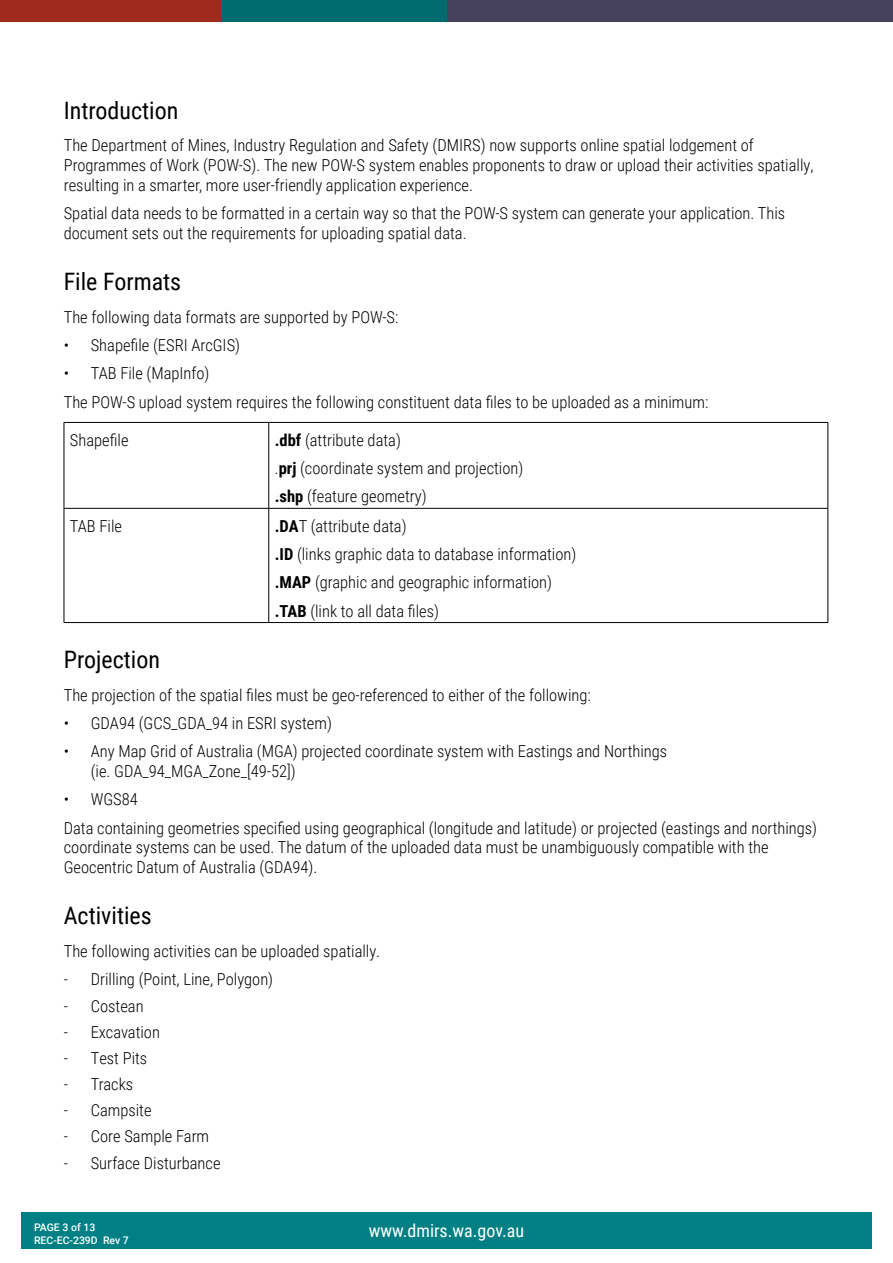
<style>
.page{position:relative;width:893px;height:1263px;background:#fff}
.page>*{position:absolute;margin:0;border:0;box-sizing:border-box;transform-origin:0 0}
.Heading_1{font:24px "Roboto Condensed";color:#000}
.t1{font:18px "Roboto Condensed";color:#fff}
.Main_Text{font:300 16.5px/19.8px "Roboto Condensed";color:#000}
.t2{font:500 10.5px/12.6px "Roboto";color:#fff}
.s1{font-weight:700}
</style>
<div class="page">
<div style="left:0;top:0;width:221px;height:21px;background:#a02a1d"></div>
<div style="left:446px;top:0;width:447px;height:21px;background:#45415d"></div>
<div style="left:221px;top:0;width:225px;height:21px;background:#006b6e"></div>
<div style="left:21px;top:1212px;width:851px;height:37px;background:#008084"></div>
<hr style="left:64px;top:422px;width:205px;height:1px;background:#000">
<hr style="left:64px;top:423px;width:1px;height:85px;background:#000">
<hr style="left:269px;top:422px;width:559px;height:1px;background:#000">
<hr style="left:268px;top:423px;width:1px;height:85px;background:#000">
<hr style="left:828px;top:423px;width:1px;height:85px;background:#000">
<hr style="left:64px;top:508px;width:205px;height:1px;background:#000">
<hr style="left:64px;top:508px;width:1px;height:114px;background:#000">
<hr style="left:269px;top:508px;width:559px;height:1px;background:#000">
<hr style="left:268px;top:508px;width:1px;height:114px;background:#000">
<hr style="left:828px;top:508px;width:1px;height:114px;background:#000">
<hr style="left:64px;top:622px;width:205px;height:1px;background:#000">
<hr style="left:269px;top:622px;width:559px;height:1px;background:#000">
<p class="Heading_1" style="left:64px;top:93px;width:116px">Introduction</p>
<p class="Main_Text" style="left:64px;top:135px;width:751px">The Department of Mines, Industry Regulation and Safety (DMIRS) now supports online spatial lodgement of<br>Programmes of Work (POW-S). The new POW-S system enables proponents to draw or upload their activities spatially, resulting in a smarter, more user-friendly application experience.</p>
<p class="Main_Text" style="left:64px;top:203px;width:723px">Spatial data needs to be formatted in a certain way so that the POW-S system can generate your application. This document sets out the requirements for uploading spatial data.</p>
<p class="Heading_1" style="left:64px;top:265px;width:119px">File Formats</p>
<p class="Main_Text" style="left:64px;top:306px;width:336px">The following data formats are supported by POW-S:</p>
<p class="Main_Text" style="left:64px;top:335px;width:178px">• Shapefile (ESRI ArcGIS)</p>
<p class="Main_Text" style="left:64px;top:363px;width:147px">• TAB File (MapInfo)</p>
<p class="Main_Text" style="left:64px;top:391px;width:646px">The POW-S upload system requires the following constituent data files to be uploaded as a minimum:</p>
<p class="Main_Text" style="left:70px;top:429px;width:60px">Shapefile</p>
<p class="Main_Text" style="left:275px;top:429px;width:128px"><span class="s1">.dbf</span> (attribute data)</p>
<p class="Main_Text" style="left:275px;top:458px;width:250px">.<span class="s1">prj</span> (coordinate system and projection)</p>
<p class="Main_Text" style="left:275px;top:486px;width:153px"><span class="s1">.shp</span> (feature geometry)</p>
<p class="Main_Text" style="left:70px;top:515px;width:54px">TAB File</p>
<p class="Main_Text" style="left:275px;top:515px;width:133px"><span class="s1">.DA</span>T (attribute data)</p>
<p class="Main_Text" style="left:275px;top:543px;width:303px"><span class="s1">.ID</span> (links graphic data to database information)</p>
<p class="Main_Text" style="left:275px;top:572px;width:279px"><span class="s1">.MAP</span> (graphic and geographic information)</p>
<p class="Main_Text" style="left:275px;top:600px;width:166px"><span class="s1">.TAB</span> (link to all data files)</p>
<p class="Heading_1" style="left:64px;top:643px;width:98px">Projection</p>
<p class="Main_Text" style="left:64px;top:684px;width:528px">The projection of the spatial files must be geo-referenced to either of the following:</p>
<p class="Main_Text" style="left:64px;top:712px;width:270px">• GDA94 (GCS_GDA_94 in ESRI system)</p>
<p class="Main_Text" style="left:91px;top:741px;width:578px;text-indent:-27px">• Any Map Grid of Australia (MGA) projected coordinate system with Eastings and Northings (ie. GDA_94_MGA_Zone_[49-52])</p>
<p class="Main_Text" style="left:64px;top:789px;width:76px">• WGS84</p>
<p class="Main_Text" style="left:64px;top:817px;width:755px">Data containing geometries specified using geographical (longitude and latitude) or projected (eastings and northings) coordinate systems can be used. The datum of the uploaded data must be unambiguously compatible with the<br>Geocentric Datum of Australia (GDA94).</p>
<p class="Heading_1" style="left:64px;top:899px;width:90px">Activities</p>
<p class="Main_Text" style="left:64px;top:941px;width:318px">The following activities can be uploaded spatially.</p>
<p class="Main_Text" style="left:64px;top:969px;width:211px">- Drilling (Point, Line, Polygon)</p>
<p class="Main_Text" style="left:64px;top:995px;width:81px">- Costean</p>
<p class="Main_Text" style="left:64px;top:1021px;width:98px">- Excavation</p>
<p class="Main_Text" style="left:64px;top:1047px;width:85px">- Test Pits</p>
<p class="Main_Text" style="left:64px;top:1074px;width:71px">- Tracks</p>
<p class="Main_Text" style="left:64px;top:1100px;width:89px">- Campsite</p>
<p class="Main_Text" style="left:64px;top:1126px;width:147px">- Core Sample Farm</p>
<p class="Main_Text" style="left:64px;top:1152px;width:158px">- Surface Disturbance</p>
<p class="t2" style="left:34px;top:1221px;width:96px">PAGE 3 of 13<br>REC-EC-239D Rev 7</p>
<p class="t1" style="left:369px;top:1218px;width:157px">www.dmirs.wa.gov.au</p>
</div>
